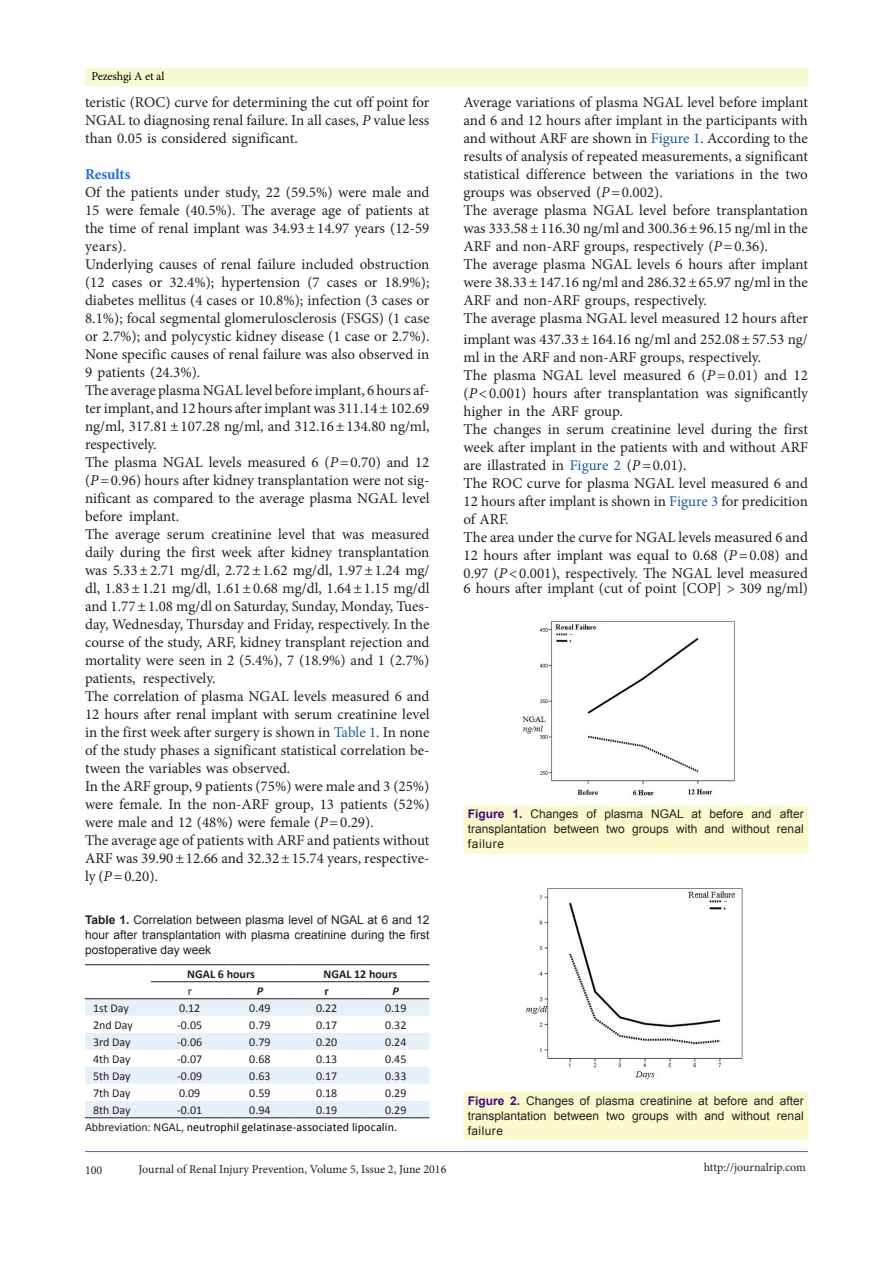
<style>
.page{position:relative;width:893px;height:1263px;background:#fff}
.page>*{position:absolute;margin:0;border:0;box-sizing:border-box;transform-origin:0 0}
.t1{font:15px/18px "Minion Pro";color:#231f20;text-align:justify}
.t2{font:700 15px "Minion Pro";color:#196ce8}
.t3{font:12px/15px "Arial";color:#231f20;text-align:justify}
.t4{font:12px "Calibri";color:#231f20}
.t5{font:12px "Minion Pro";letter-spacing:-.005em;color:#231f20}
.t6{font:12px "Calibri";letter-spacing:.01em;color:#00000b}
.t7{font:700 12px "Calibri";color:#231f20}
.t8{font:12px "Minion Pro";letter-spacing:-.01em;color:#000001}
.t9{font:italic 700 12px "Calibri";color:#231f20}
.s1{font-style:italic}
.s2{color:#175d9e}
.s3{font-weight:700}
.s4{color:#231f20}
.s5{font-weight:700;color:#4b0082}
</style>
<div class="page">
<hr style="left:85px;top:1151px;width:723px;height:1px;background:#5e5ca5">
<div style="left:85px;top:68px;width:723px;height:17px;background:#fafad2"></div>
<svg style="left:85px;top:999px;width:344px;height:118px"></svg>
<hr style="left:85px;top:964px;width:66px;height:1px;background:#231f20">
<hr style="left:151px;top:964px;width:78px;height:1px;background:#231f20">
<hr style="left:229px;top:964px;width:62px;height:1px;background:#231f20">
<hr style="left:291px;top:964px;width:71px;height:1px;background:#231f20">
<hr style="left:362px;top:964px;width:67px;height:1px;background:#231f20">
<hr style="left:151px;top:981px;width:78px;height:1px;background:#231f20">
<hr style="left:229px;top:981px;width:62px;height:1px;background:#231f20">
<hr style="left:291px;top:981px;width:71px;height:1px;background:#231f20">
<hr style="left:362px;top:981px;width:67px;height:1px;background:#231f20">
<hr style="left:85px;top:998px;width:66px;height:1px;background:#231f20">
<hr style="left:151px;top:998px;width:78px;height:1px;background:#231f20">
<hr style="left:229px;top:998px;width:62px;height:1px;background:#231f20">
<hr style="left:291px;top:998px;width:71px;height:1px;background:#231f20">
<hr style="left:362px;top:998px;width:67px;height:1px;background:#231f20">
<hr style="left:85px;top:1117px;width:66px;height:1px;background:#231f20">
<hr style="left:151px;top:1117px;width:78px;height:1px;background:#231f20">
<hr style="left:229px;top:1117px;width:62px;height:1px;background:#231f20">
<hr style="left:291px;top:1117px;width:71px;height:1px;background:#231f20">
<hr style="left:362px;top:1117px;width:67px;height:1px;background:#231f20">
<img style="left:522px;top:621px;width:213px;height:179px">
<div style="left:463px;top:805px;width:345px;height:48px;background:#fafacd"></div>
<div style="left:463px;top:1091px;width:345px;height:49px;background:#fafacd"></div>
<img style="left:525px;top:888px;width:218px;height:192px">
<p class="t8" style="left:91px;top:68px;width:75px">Pezeshgi A et al</p>
<p class="t1" style="left:85px;top:93px;width:346px">teristic (ROC) curve for determining the cut off point for NGAL to diagnosing renal failure. In all cases, <span class="s1">P</span> value less than 0.05 is considered significant.</p>
<p class="t2" style="left:85px;top:163px;width:47px">Results</p>
<p class="t1" style="left:85px;top:183px;width:346px">Of the patients under study, 22 (59.5%) were male and 15 were female (40.5%). The average age of patients at the time of renal implant was 34.93±14.97 years (12-59 years).</p>
<p class="t1" style="left:85px;top:255px;width:346px">Underlying causes of renal failure included obstruction (12 cases or 32.4%); hypertension (7 cases or 18.9%); diabetes mellitus (4 cases or 10.8%); infection (3 cases or 8.1%); focal segmental glomerulosclerosis (FSGS) (1 case or 2.7%); and polycystic kidney disease (1 case or 2.7%).<br>None specific causes of renal failure was also observed in 9 patients (24.3%).</p>
<p class="t1" style="left:85px;top:381px;width:346px">The average plasma NGAL level before implant, 6 hours af&shy;ter implant, and 12 hours after implant was 311.14±102.69 ng/ml, 317.81±107.28 ng/ml, and 312.16±134.80 ng/ml, respectively.</p>
<p class="t1" style="left:85px;top:453px;width:346px">The plasma NGAL levels measured 6 (<span class="s1">P</span>=0.70) and 12 (<span class="s1">P</span>=0.96) hours after kidney transplantation were not sig&shy;nificant as compared to the average plasma NGAL level before implant.</p>
<p class="t1" style="left:85px;top:525px;width:346px">The average serum creatinine level that was measured daily during the first week after kidney transplantation was 5.33±2.71 mg/dl, 2.72±1.62 mg/dl, 1.97±1.24 mg/ dl, 1.83±1.21 mg/dl, 1.61±0.68 mg/dl, 1.64±1.15 mg/dl and 1.77±1.08 mg/dl on Saturday, Sunday, Monday, Tues&shy;day, Wednesday, Thursday and Friday, respectively. In the course of the study, ARF, kidney transplant rejection and mortality were seen in 2 (5.4%), 7 (18.9%) and 1 (2.7%) patients, respectively.</p>
<p class="t1" style="left:85px;top:687px;width:346px">The correlation of plasma NGAL levels measured 6 and 12 hours after renal implant with serum creatinine level in the first week after surgery is shown in <span class="s2">Table 1</span>. In none of the study phases a significant statistical correlation be&shy;tween the variables was observed.</p>
<p class="t1" style="left:85px;top:777px;width:346px">In the ARF group, 9 patients (75%) were male and 3 (25%) were female. In the non-ARF group, 13 patients (52%) were male and 12 (48%) were female (<span class="s1">P</span>=0.29).</p>
<p class="t1" style="left:85px;top:831px;width:346px">The average age of patients with ARF and patients without ARF was 39.90±12.66 and 32.32±15.74 years, respective&shy;ly (<span class="s1">P</span>=0.20).</p>
<p class="t3" style="left:85px;top:912px;width:346px"><span class="s3">Table 1.</span> Correlation between plasma level of NGAL at 6 and 12 hour after transplantation with plasma creatinine during the first postoperative day week</p>
<p class="t7" style="left:187px;top:966px;width:69px">NGAL 6 hours</p>
<p class="t7" style="left:323px;top:966px;width:75px">NGAL 12 hours</p>
<p class="t4" style="left:188px;top:983px;width:6px">r</p>
<p class="t9" style="left:257px;top:983px;width:8px">P</p>
<p class="t7" style="left:325px;top:983px;width:6px">r</p>
<p class="t9" style="left:393px;top:983px;width:8px">P</p>
<p class="t4" style="left:93px;top:1000px;width:37px">1st Day</p>
<p class="t4" style="left:179px;top:1000px;width:23px">0.12</p>
<p class="t4" style="left:249px;top:1000px;width:23px">0.49</p>
<p class="t4" style="left:316px;top:1000px;width:23px">0.22</p>
<p class="t4" style="left:385px;top:1000px;width:23px">0.19</p>
<p class="t4" style="left:93px;top:1017px;width:41px">2nd Day</p>
<p class="t4" style="left:177px;top:1017px;width:26px">-0.05</p>
<p class="t4" style="left:249px;top:1017px;width:23px">0.79</p>
<p class="t4" style="left:316px;top:1017px;width:23px">0.17</p>
<p class="t4" style="left:385px;top:1017px;width:23px">0.32</p>
<p class="t4" style="left:93px;top:1034px;width:39px">3rd Day</p>
<p class="t4" style="left:177px;top:1034px;width:26px">-0.06</p>
<p class="t4" style="left:249px;top:1034px;width:23px">0.79</p>
<p class="t4" style="left:316px;top:1034px;width:23px">0.20</p>
<p class="t4" style="left:385px;top:1034px;width:23px">0.24</p>
<p class="t4" style="left:93px;top:1051px;width:39px">4th Day</p>
<p class="t4" style="left:177px;top:1051px;width:26px">-0.07</p>
<p class="t4" style="left:249px;top:1051px;width:23px">0.68</p>
<p class="t4" style="left:316px;top:1051px;width:23px">0.13</p>
<p class="t4" style="left:385px;top:1051px;width:23px">0.45</p>
<p class="t4" style="left:93px;top:1068px;width:39px">5th Day</p>
<p class="t4" style="left:177px;top:1068px;width:26px">-0.09</p>
<p class="t4" style="left:249px;top:1068px;width:23px">0.63</p>
<p class="t4" style="left:316px;top:1068px;width:23px">0.17</p>
<p class="t4" style="left:385px;top:1068px;width:23px">0.33</p>
<p class="t4" style="left:93px;top:1085px;width:39px">7th Day</p>
<p class="t4" style="left:179px;top:1085px;width:23px">0.09</p>
<p class="t4" style="left:249px;top:1085px;width:23px">0.59</p>
<p class="t4" style="left:316px;top:1085px;width:23px">0.18</p>
<p class="t4" style="left:385px;top:1085px;width:23px">0.29</p>
<p class="t4" style="left:93px;top:1102px;width:39px">8th Day</p>
<p class="t4" style="left:177px;top:1102px;width:26px">-0.01</p>
<p class="t4" style="left:249px;top:1102px;width:23px">0.94</p>
<p class="t4" style="left:316px;top:1102px;width:23px">0.19</p>
<p class="t4" style="left:385px;top:1102px;width:23px">0.29</p>
<p class="t6" style="left:85px;top:1120px;width:314px"><span class="s4">Abbreviation: NGAL,</span> neutrophil gelatinase-associated lipocalin.</p>
<p class="t1" style="left:463px;top:93px;width:346px">Average variations of plasma NGAL level before implant and 6 and 12 hours after implant in the participants with and without ARF are shown in <span class="s2">Figure 1</span>. According to the results of analysis of repeated measurements, a significant statistical difference between the variations in the two groups was observed (<span class="s1">P</span>=0.002).</p>
<p class="t1" style="left:463px;top:201px;width:346px">The average plasma NGAL level before transplantation was 333.58±116.30 ng/ml and 300.36±96.15 ng/ml in the ARF and non-ARF groups, respectively (<span class="s1">P</span>=0.36).</p>
<p class="t1" style="left:463px;top:255px;width:346px">The average plasma NGAL levels 6 hours after implant were 38.33±147.16 ng/ml and 286.32±65.97 ng/ml in the ARF and non-ARF groups, respectively.</p>
<p class="t1" style="left:463px;top:307px;width:346px;line-height:21px">The average plasma NGAL level measured 12 hours after implant was 437.33±164.16 ng/ml and 252.08±57.53 ng/</p>
<p class="t1" style="left:463px;top:348px;width:299px">ml in the ARF and non-ARF groups, respectively.</p>
<p class="t1" style="left:463px;top:366px;width:346px">The plasma NGAL level measured 6 (<span class="s1">P=</span>0.01) and 12 (<span class="s1">P</span>&lt;0.001) hours after transplantation was significantly higher in the ARF group.</p>
<p class="t1" style="left:463px;top:420px;width:346px">The changes in serum creatinine level during the first week after implant in the patients with and without ARF are illastrated in <span class="s2">Figure 2</span> (<span class="s1">P=</span>0.01).</p>
<p class="t1" style="left:463px;top:474px;width:346px">The ROC curve for plasma NGAL level measured 6 and 12 hours after implant is shown in <span class="s2">Figure 3</span> for predicition of ARF.</p>
<p class="t1" style="left:463px;top:528px;width:346px">The area under the curve for NGAL levels measured 6 and 12 hours after implant was equal to 0.68 (<span class="s1">P=</span>0.08) and 0.97 (<span class="s1">P</span>&lt;0.001), respectively. The NGAL level measured</p>
<p class="t1" style="left:463px;top:579px;width:346px">6 hours after implant (cut of point [COP] &gt; 309 ng/ml)</p>
<p class="t3" style="left:468px;top:807px;width:337px"><span class="s5">Figure 1.</span> Changes of plasma NGAL at before and after transplantation between two groups with and without renal failure</p>
<p class="t3" style="left:468px;top:1093px;width:337px"><span class="s5">Figure 2.</span> Changes of plasma creatinine at before and after transplantation between two groups with and without renal failure</p>
<p class="t5" style="left:85px;top:1162px;width:19px">100</p>
<p class="t5" style="left:139px;top:1161px;width:309px">Journal of Renal Injury Prevention, Volume 5, Issue 2, June 2016</p>
<p class="t5" style="left:704px;top:1159px;width:104px">http://journalrip.com</p>
</div>
